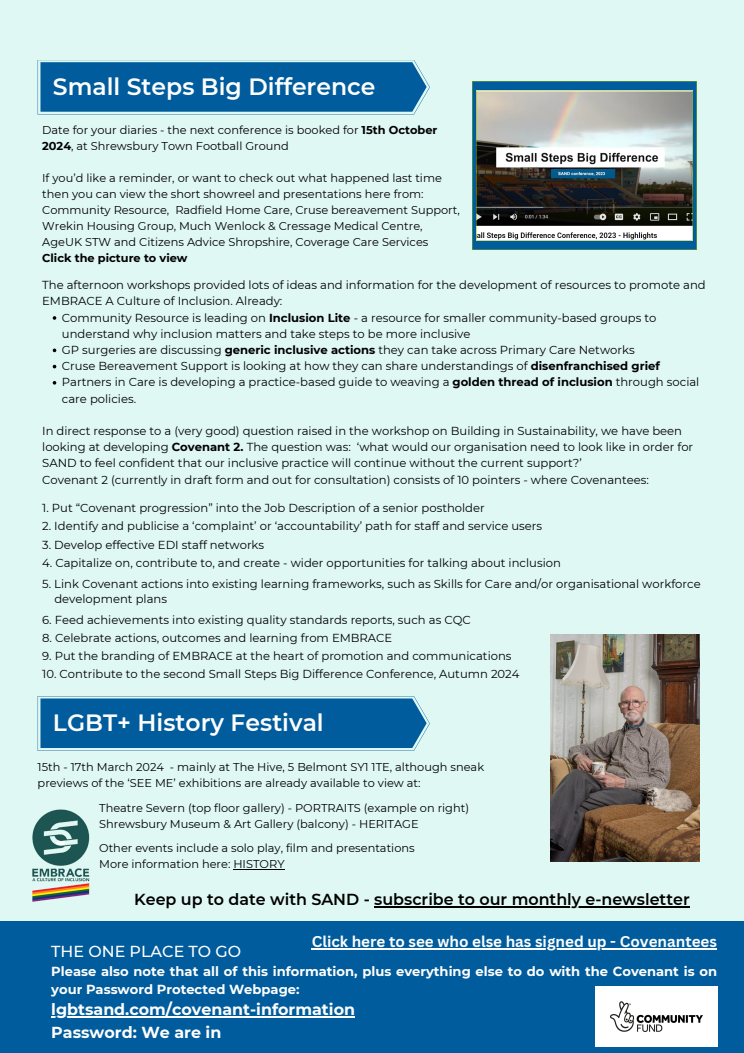
<style>
.page{position:relative;width:744px;height:1053px;background:#fff}
.page>*{position:absolute;margin:0;border:0;box-sizing:border-box;transform-origin:0 0}
.t1{font:600 23.52px "Montserrat";color:#fefefe}
.t2{font:600 15.92px "Montserrat";color:#000}
.t3{font:700 15.88px "Montserrat";color:#fefefe}
.t4{font:500 15.88px "Montserrat";color:#fefefe}
.t5{font:700 15.2px "Canva Sans";color:#fefefe}
.t6{font:700 13.08px/18.3px "Montserrat";color:#fefefe}
.t7{font:11.6px/16.2px "Montserrat";color:#000}
.t8{font:11.36px/15.9px "Montserrat";color:#000}
.t9{font:700 11.36px "Montserrat";color:#000}
.s1{font-weight:700}
</style>
<div class="page">
<div style="left:0;top:0;width:744px;height:1052px;background:#dff8f4"></div>
<svg style="left:38px;top:60px;width:392px;height:55px;background:#1a6ea6"></svg>
<div style="left:0;top:921px;width:744px;height:131px;background:#005c9c"></div>
<img style="left:595px;top:986px;width:122px;height:60px">
<img style="left:32px;top:809px;width:58px;height:93px">
<svg style="left:472px;top:81px;width:225px;height:169px;background:#798686"></svg>
<svg style="left:53px;top:316px;width:3px;height:4px"></svg>
<svg style="left:53px;top:348px;width:3px;height:4px"></svg>
<svg style="left:38px;top:696px;width:392px;height:54px;background:#176ca5"></svg>
<img style="left:551px;top:634px;width:149px;height:227px">
<hr style="left:51px;top:1016px;width:304px;height:1px;background:#fefefe">
<hr style="left:312px;top:948px;width:405px;height:1px;background:#fefefe">
<hr style="left:374px;top:906px;width:316px;height:1px;background:#000">
<hr style="left:233px;top:868px;width:52px;height:1px;background:#000">
<p class="t1" style="left:53px;top:72px;width:324px">Small Steps Big Difference</p>
<p class="t8" style="left:42px;top:122px;width:397px">Date for your diaries - the next conference is booked for <span class="s1">15th October<br>2024</span>, at Shrewsbury Town Football Ground</p>
<p class="t8" style="left:42px;top:170px;width:419px">If you’d like a reminder, or want to check out what happened last time then you can view the short showreel and presentations here from:<br>Community Resource, Radfield Home Care, Cruse bereavement Support, Wrekin Housing Group, Much Wenlock &amp; Cressage Medical Centre, AgeUK STW and Citizens Advice Shropshire, Coverage Care Services</p>
<p class="t9" style="left:42px;top:251px;width:147px">Click the picture to view</p>
<p class="t7" style="left:42px;top:277px;width:665px">The afternoon workshops provided lots of ideas and information for the development of resources to promote and<br>EMBRACE A Culture of Inclusion. Already:</p>
<p class="t7" style="left:62px;top:309px;width:596px">Community Resource is leading on <span class="s1">Inclusion Lite</span> - a resource for smaller community-based groups to understand why inclusion matters and take steps to be more inclusive</p>
<p class="t7" style="left:62px;top:342px;width:574px">GP surgeries are discussing <span class="s1">generic inclusive actions</span> they can take across Primary Care Networks</p>
<p class="t7" style="left:62px;top:358px;width:600px">Cruse Bereavement Support is looking at how they can share understandings of <span class="s1">disenfranchised grief</span></p>
<p class="t7" style="left:62px;top:374px;width:639px">Partners in Care is developing a practice-based guide to weaving a <span class="s1">golden thread of inclusion</span> through social care policies.</p>
<p class="t7" style="left:42px;top:423px;width:653px">In direct response to a (very good) question raised in the workshop on Building in Sustainability, we have been looking at developing <span class="s1">Covenant 2.</span> The question was: ‘what would our organisation need to look like in order for<br>SAND to feel confident that our inclusive practice will continue without the current support?’</p>
<p class="t7" style="left:42px;top:471px;width:608px">Covenant 2 (currently in draft form and out for consultation) consists of 10 pointers - where Covenantees:</p>
<p class="t7" style="left:42px;top:500px;width:444px">1. Put “Covenant progression” into the Job Description of a senior postholder</p>
<p class="t7" style="left:42px;top:518px;width:502px">2. Identify and publicise a ‘complaint’ or ‘accountability’ path for staff and service users</p>
<p class="t7" style="left:42px;top:536px;width:224px">3. Develop effective EDI staff networks</p>
<p class="t7" style="left:42px;top:554px;width:520px">4. Capitalize on, contribute to, and create - wider opportunities for talking about inclusion</p>
<p class="t7" style="left:42px;top:575px;width:660px">5. Link Covenant actions into existing learning frameworks, such as Skills for Care and/or organisational workforce</p>
<p class="t7" style="left:54px;top:590px;width:114px">development plans</p>
<p class="t7" style="left:42px;top:611px;width:430px">6. Feed achievements into existing quality standards reports, such as CQC</p>
<p class="t7" style="left:42px;top:629px;width:352px">8. Celebrate actions, outcomes and learning from EMBRACE</p>
<p class="t7" style="left:42px;top:647px;width:471px">9. Put the branding of EMBRACE at the heart of promotion and communications</p>
<p class="t7" style="left:42px;top:665px;width:479px">10. Contribute to the second Small Steps Big Difference Conference, Autumn 2024</p>
<p class="t1" style="left:53px;top:708px;width:272px">LGBT+ History Festival</p>
<p class="t8" style="left:38px;top:758px;width:448px">15th - 17th March 2024 - mainly at The Hive, 5 Belmont SY1 1TE, although sneak previews of the ‘SEE ME’ exhibitions are already available to view at:</p>
<p class="t8" style="left:99px;top:800px;width:371px">Theatre Severn (top floor gallery) - PORTRAITS (example on right)</p>
<p class="t8" style="left:99px;top:816px;width:321px">Shrewsbury Museum &amp; Art Gallery (balcony) - HERITAGE</p>
<p class="t8" style="left:99px;top:840px;width:317px">Other events include a solo play, film and presentations</p>
<p class="t8" style="left:99px;top:856px;width:187px">More information here: HISTORY</p>
<p class="t2" style="left:134px;top:889px;width:557px">Keep up to date with SAND - subscribe to our monthly e-newsletter</p>
<p class="t5" style="left:312px;top:931px;width:407px">Click here to see who else has signed up - Covenantees</p>
<p class="t4" style="left:51px;top:941px;width:191px">THE ONE PLACE TO GO</p>
<p class="t6" style="left:51px;top:962px;width:667px">Please also note that all of this information, plus everything else to do with the Covenant is on your Password Protected Webpage:</p>
<p class="t3" style="left:51px;top:1000px;width:305px">lgbtsand.com/covenant-information</p>
<p class="t3" style="left:51px;top:1022px;width:172px">Password: We are in</p>
</div>
